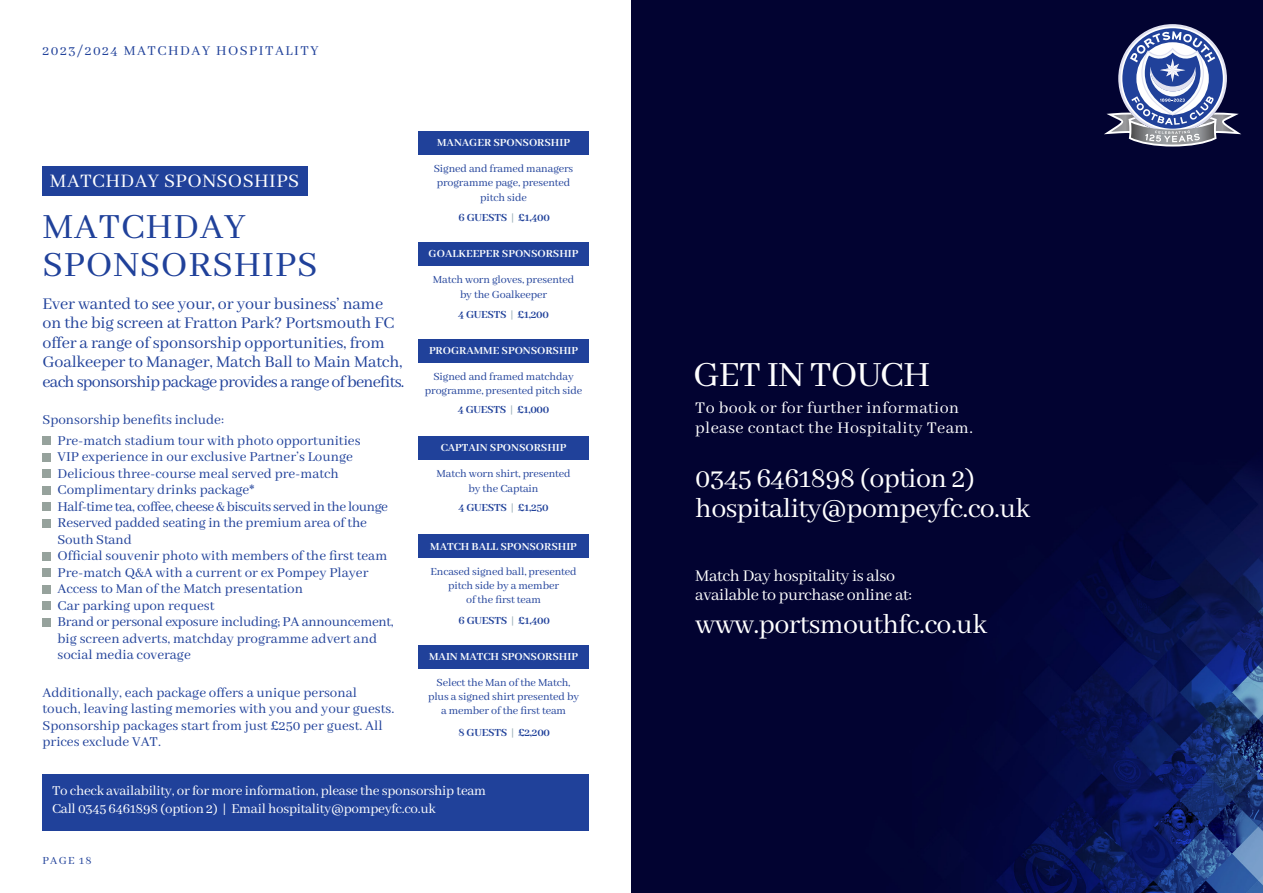
<style>
.page{position:relative;width:1263px;height:893px;background:#fff}
.page>*{position:absolute;margin:0;border:0;box-sizing:border-box;transform-origin:0 0}
.t1{font:39px "Abhaya Libre";letter-spacing:.02em;color:#20419a}
.t2{font:39px "Abhaya Libre";letter-spacing:-.02em;color:#fff}
.t3{font:30px "Abhaya Libre";letter-spacing:-.02em;color:#fff}
.t4{font:21px "Abhaya Libre";letter-spacing:.02em;color:#fff}
.t5{font:18px "Abhaya Libre";letter-spacing:-.01em;color:#20419a}
.t6{font:18px/19.5px "Abhaya Libre";letter-spacing:-.04em;color:#20419a}
.t7{font:18px "Abhaya Libre";letter-spacing:.02em;color:#fff}
.t8{font:18px "Abhaya Libre";letter-spacing:-.02em;color:#fff}
.t9{font:15px/16.5px "Abhaya Libre";color:#20419a}
.t10{font:15px "Abhaya Libre";letter-spacing:-.02em;color:#fff}
.t11{font:15px/16.5px "Abhaya Libre";letter-spacing:-.02em;color:#20419a}
.t12{font:15px "Abhaya Libre";letter-spacing:-.03em;color:#20419a}
.t13{font:15px "Abhaya Libre";letter-spacing:.1em;color:#20419a}
.t14{font:12px/14.4px "Abhaya Libre";letter-spacing:-.01em;color:#20419a;text-align:center}
.t15{font:700 12px "Abhaya Libre";color:#fbfdfe}
.t16{font:700 12px "Abhaya Libre";letter-spacing:-.02em;color:#20419a}
.s1{font-style:inherit}
.s2{color:#9eb1ba}
</style>
<div class="page">
<img style="left:631px;top:0;width:632px;height:893px">
<svg style="left:1104px;top:24px;width:137px;height:123px"></svg>
<div style="left:43px;top:166px;width:265px;height:30px;background:#20419a"></div>
<div style="left:43px;top:437px;width:8px;height:8px;background:#96a29c"></div>
<div style="left:43px;top:453px;width:8px;height:8px;background:#96a29c"></div>
<div style="left:43px;top:470px;width:8px;height:8px;background:#96a29c"></div>
<div style="left:43px;top:486px;width:8px;height:8px;background:#96a29c"></div>
<div style="left:43px;top:503px;width:8px;height:8px;background:#96a29c"></div>
<div style="left:43px;top:519px;width:8px;height:8px;background:#96a29c"></div>
<div style="left:43px;top:552px;width:8px;height:8px;background:#96a29c"></div>
<div style="left:43px;top:569px;width:8px;height:8px;background:#96a29c"></div>
<div style="left:43px;top:585px;width:8px;height:8px;background:#96a29c"></div>
<div style="left:43px;top:602px;width:8px;height:8px;background:#96a29c"></div>
<div style="left:43px;top:618px;width:8px;height:8px;background:#96a29c"></div>
<div style="left:43px;top:774px;width:546px;height:57px;background:#20419a"></div>
<div style="left:418px;top:131px;width:171px;height:24px;background:#20419a"></div>
<div style="left:418px;top:242px;width:171px;height:24px;background:#20419a"></div>
<div style="left:418px;top:339px;width:171px;height:24px;background:#20419a"></div>
<div style="left:418px;top:436px;width:171px;height:24px;background:#20419a"></div>
<div style="left:418px;top:534px;width:171px;height:24px;background:#20419a"></div>
<div style="left:418px;top:645px;width:171px;height:23px;background:#20419a"></div>
<p class="t13" style="left:43px;top:43px;width:278px">2023/2024 MATCHDAY HOSPITALITY</p>
<p class="t4" style="left:50px;top:169px;width:251px">MATCHDAY SPONSOSHIPS</p>
<p class="t1" style="left:43px;top:206px;width:204px">MATCHDAY</p>
<p class="t1" style="left:43px;top:243px;width:277px">SPONSORSHIPS</p>
<p class="t5" style="left:43px;top:293px;width:342px">Ever wanted to see your, or your business’ name</p>
<p class="t5" style="left:43px;top:313px;width:353px">on the big screen at Fratton Park? Portsmouth FC</p>
<p class="t5" style="left:43px;top:332px;width:344px">offer a range of sponsorship opportunities, from</p>
<p class="t6" style="left:43px;top:353px;width:363px">Goalkeeper to Manager, Match Ball to Main Match, each sponsorship package provides a range of benefits.</p>
<p class="t9" style="left:43px;top:412px;width:183px">Sponsorship benefits include:</p>
<p class="t9" style="left:58px;top:433px;width:304px">Pre-match stadium tour with photo opportunities</p>
<p class="t9" style="left:58px;top:449px;width:297px">VIP experience in our exclusive Partner’s Lounge</p>
<p class="t9" style="left:58px;top:466px;width:283px">Delicious three-course meal served pre-match</p>
<p class="t9" style="left:58px;top:482px;width:198px">Complimentary drinks package*</p>
<p class="t12" style="left:58px;top:498px;width:332px">Half-time tea, coffee, cheese &amp; biscuits served in the lounge</p>
<p class="t9" style="left:58px;top:515px;width:311px">Reserved padded seating in the premium area of the<br>South Stand</p>
<p class="t9" style="left:58px;top:548px;width:331px">Official souvenir photo with members of the first team</p>
<p class="t9" style="left:58px;top:565px;width:312px">Pre-match Q&amp;A with a current or ex Pompey Player</p>
<p class="t9" style="left:58px;top:581px;width:247px">Access to Man of the Match presentation</p>
<p class="t9" style="left:58px;top:598px;width:158px">Car parking upon request</p>
<p class="t11" style="left:58px;top:614px;width:338px">Brand or personal exposure including; PA announcement, big screen adverts, matchday programme advert and</p>
<p class="t9" style="left:58px;top:647px;width:135px">social media coverage</p>
<p class="t9" style="left:43px;top:684px;width:353px">Additionally, each package offers a unique personal touch, leaving lasting memories with you and your guests.<br>Sponsorship packages start from just £2<span class="s1">5</span>0 per guest. All prices exclude VAT.</p>
<p class="t15" style="left:437px;top:136px;width:134px">MANAGER SPONSORSHIP</p>
<p class="t14" style="left:434px;top:162px;width:141px">Signed and framed managers</p>
<p class="t14" style="left:437px;top:176px;width:135px">programme page, presented</p>
<p class="t14" style="left:480px;top:191px;width:48px">pitch side</p>
<p class="t16" style="left:459px;top:211px;width:93px">6 GUESTS <span class="s2">|</span> £<span class="s1">1,400</span></p>
<p class="t15" style="left:429px;top:247px;width:151px">GOALKEEPER SPONSORSHIP</p>
<p class="t14" style="left:433px;top:273px;width:143px">Match worn gloves, presented by the Goalkeeper</p>
<p class="t16" style="left:458px;top:308px;width:92px">4 GUESTS <span class="s2">|</span> £<span class="s1">1,200</span></p>
<p class="t15" style="left:429px;top:344px;width:151px">PROGRAMME SPONSORSHIP</p>
<p class="t14" style="left:425px;top:369px;width:159px">Signed and framed matchday programme, presented pitch side</p>
<p class="t16" style="left:458px;top:403px;width:93px">4 GUESTS <span class="s2">|</span> £<span class="s1">1,000</span></p>
<p class="t15" style="left:441px;top:441px;width:127px">CAPTAIN SPONSORSHIP</p>
<p class="t14" style="left:436px;top:467px;width:136px">Match worn shirt, presented by the Captain</p>
<p class="t16" style="left:458px;top:501px;width:92px">4 GUESTS <span class="s2">|</span> £<span class="s1">1,250</span></p>
<p class="t15" style="left:430px;top:540px;width:148px">MATCH BALL SPONSORSHIP</p>
<p class="t14" style="left:430px;top:564px;width:148px">Encased signed ball, presented</p>
<p class="t14" style="left:448px;top:579px;width:112px">pitch side by a member</p>
<p class="t14" style="left:466px;top:593px;width:76px">of the first team</p>
<p class="t16" style="left:459px;top:614px;width:93px">6 GUESTS <span class="s2">|</span> £<span class="s1">1,400</span></p>
<p class="t15" style="left:429px;top:650px;width:150px">MAIN MATCH SPONSORSHIP</p>
<p class="t14" style="left:437px;top:675px;width:135px">Select the Man of the Match,</p>
<p class="t14" style="left:428px;top:690px;width:152px">plus a signed shirt presented by</p>
<p class="t14" style="left:441px;top:704px;width:127px">a member of the first team</p>
<p class="t16" style="left:458px;top:726px;width:93px">8 GUESTS <span class="s2">|</span> £<span class="s1">2,200</span></p>
<p class="t10" style="left:52px;top:783px;width:436px">To check availability, or for more information, please the sponsorship team</p>
<p class="t10" style="left:52px;top:801px;width:385px">Call 0345 6461898 (option 2) | Email hospitality@pompeyfc.co.uk</p>
<p class="t14" style="left:43px;top:854px;width:51px">PAGE 18</p>
<p class="t2" style="left:693px;top:353px;width:239px">GET IN TOUCH</p>
<p class="t7" style="left:695px;top:398px;width:265px">To book or for further information</p>
<p class="t7" style="left:695px;top:418px;width:279px">please contact the Hospitality Team.</p>
<p class="t3" style="left:695px;top:461px;width:281px">0345 6461898 (option 2)</p>
<p class="t3" style="left:695px;top:491px;width:336px">hospitality@pompeyfc.co.uk</p>
<p class="t8" style="left:695px;top:566px;width:201px">Match Day hospitality is also</p>
<p class="t8" style="left:695px;top:585px;width:218px">available to purchase online at:</p>
<p class="t3" style="left:695px;top:608px;width:293px">www.portsmouthfc.co.uk</p>
</div>
